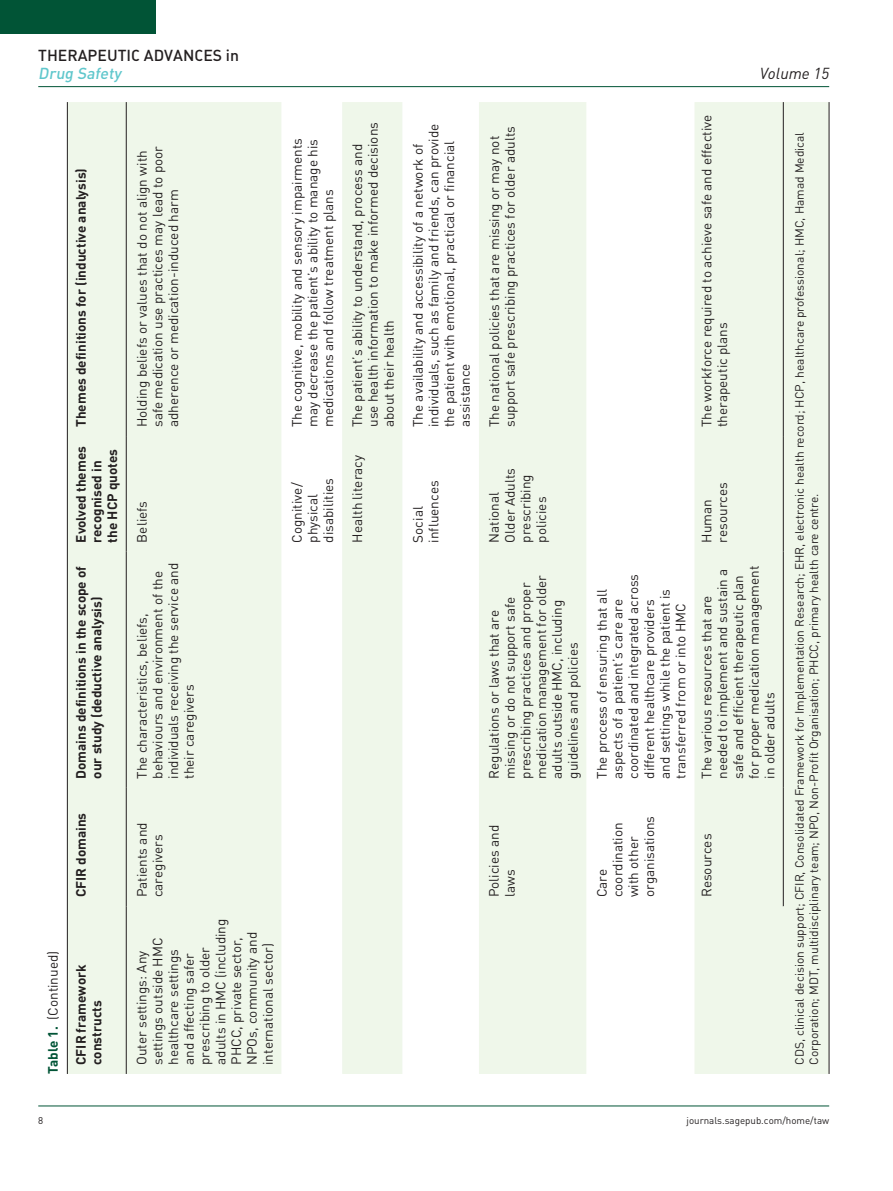
<style>
.page{position:relative;width:893px;height:1191px;background:#fff}
.page>*{position:absolute;margin:0;border:0;box-sizing:border-box;transform-origin:0 0}
.t1{font:15.75px "DIN Medium Alternate";color:#231f20}
.t2{font:italic 15.75px "DIN Medium Alternate";color:#60c7cc}
.t3{font:italic 15.75px "DIN";color:#231f20}
.t4{font:13.5px/15.8px "DIN";color:#231f20}
.t5{font:700 13.5px/15.8px "DIN";color:#231f20}
.t6{font:12px/14.2px "DIN";color:#231f20}
.t7{font:9.75px "DIN";color:#231f20}
.s1{font-weight:700;color:#015436}
</style>
<div class="page">
<hr style="left:38px;top:1105px;width:791px;height:1px;background:#015436">
<div style="left:0;top:0;width:155px;height:34px;background:#015436"></div>
<hr style="left:38px;top:86px;width:791px;height:1px;background:#015436">
<div style="left:763px;top:102px;width:66px;height:972px;background:#eff7ea"></div>
<hr style="left:829px;top:102px;width:1px;height:972px;background:#231f20">
<div style="left:68px;top:102px;width:715px;height:972px;background:#eff7ea"></div>
<svg style="left:282px;top:102px;width:412px;height:972px"></svg>
<hr style="left:126px;top:906px;width:1px;height:168px;background:#231f20">
<hr style="left:126px;top:788px;width:1px;height:118px;background:#231f20">
<hr style="left:126px;top:551px;width:1px;height:237px;background:#231f20">
<hr style="left:126px;top:436px;width:1px;height:115px;background:#231f20">
<hr style="left:126px;top:102px;width:1px;height:334px;background:#231f20">
<hr style="left:783px;top:788px;width:1px;height:118px;background:#231f20">
<hr style="left:783px;top:551px;width:1px;height:237px;background:#231f20">
<hr style="left:783px;top:436px;width:1px;height:115px;background:#231f20">
<hr style="left:783px;top:102px;width:1px;height:334px;background:#231f20">
<hr style="left:67px;top:102px;width:1px;height:972px;background:#231f20">
<p class="t1" style="left:38px;top:45px;width:202px">THERAPEUTIC ADVANCES IN</p>
<p class="t2" style="left:38px;top:63px;width:84px">Drug Safety</p>
<p class="t5" style="left:72px;top:427px;width:260px;rotate:-90deg">Themes definitions for (inductive analysis)</p>
<p class="t5" style="left:72px;top:542px;width:98px;rotate:-90deg">Evolved themes recognised in the HCP quotes</p>
<p class="t5" style="left:72px;top:779px;width:214px;rotate:-90deg">Domains definitions in the scope of our study (deductive analysis)</p>
<p class="t5" style="left:72px;top:897px;width:86px;rotate:-90deg">CFIR domains</p>
<p class="t4" style="left:45px;top:1074px;width:125px;rotate:-90deg"><span class="s1">Table 1.</span> (Continued)</p>
<p class="t5" style="left:72px;top:1065px;width:102px;rotate:-90deg">CFIR framework constructs</p>
<p class="t4" style="left:134px;top:427px;width:283px;rotate:-90deg">Holding beliefs or values that do not align with safe medication use practices may lead to poor adherence or medication-induced harm</p>
<p class="t4" style="left:134px;top:542px;width:43px;rotate:-90deg">Beliefs</p>
<p class="t4" style="left:134px;top:779px;width:217px;rotate:-90deg">The characteristics, beliefs, behaviours and environment of the individuals receiving the service and their caregivers</p>
<p class="t4" style="left:134px;top:897px;width:76px;rotate:-90deg">Patients and caregivers</p>
<p class="t4" style="left:134px;top:1065px;width:148px;rotate:-90deg">Outer settings: Any settings outside HMC healthcare settings<br>and affecting safer prescribing to older adults in HMC (including<br>PHCC, private sector,<br>NPOs, community and international sector)</p>
<p class="t4" style="left:289px;top:427px;width:291px;text-align:justify;rotate:-90deg">The cognitive, mobility and sensory impairments may decrease the patient’s ability to manage his medications and follow treatment plans</p>
<p class="t4" style="left:289px;top:542px;width:66px;rotate:-90deg">Cognitive/ physical disabilities</p>
<p class="t4" style="left:349px;top:427px;width:306px;rotate:-90deg">The patient’s ability to understand, process and use health information to make informed decisions about their health</p>
<p class="t4" style="left:349px;top:542px;width:89px;rotate:-90deg">Health literacy</p>
<p class="t4" style="left:410px;top:427px;width:305px;rotate:-90deg">The availability and accessibility of a network of individuals, such as family and friends, can provide the patient with emotional, practical or financial assistance</p>
<p class="t4" style="left:410px;top:542px;width:64px;rotate:-90deg">Social influences</p>
<p class="t4" style="left:486px;top:427px;width:302px;rotate:-90deg">The national policies that are missing or may not support safe prescribing practices for older adults</p>
<p class="t4" style="left:486px;top:542px;width:76px;rotate:-90deg">National<br>Older Adults prescribing policies</p>
<p class="t4" style="left:486px;top:779px;width:205px;rotate:-90deg">Regulations or laws that are missing or do not support safe prescribing practices and proper medication management for older adults outside HMC, including guidelines and policies</p>
<p class="t4" style="left:486px;top:897px;width:74px;rotate:-90deg">Policies and laws</p>
<p class="t4" style="left:594px;top:778px;width:206px;rotate:-90deg">The process of ensuring that all aspects of a patient’s care are coordinated and integrated across different healthcare providers<br>and settings while the patient is transferred from or into HMC</p>
<p class="t4" style="left:594px;top:897px;width:83px;rotate:-90deg">Care coordination with other organisations</p>
<p class="t3" style="left:760px;top:63px;width:71px">Volume 15</p>
<p class="t4" style="left:698px;top:427px;width:314px;rotate:-90deg">The workforce required to achieve safe and effective therapeutic plans</p>
<p class="t4" style="left:698px;top:542px;width:62px;rotate:-90deg">Human resources</p>
<p class="t4" style="left:698px;top:778px;width:214px;rotate:-90deg">The various resources that are needed to implement and sustain a safe and efficient therapeutic plan for proper medication management in older adults</p>
<p class="t4" style="left:698px;top:897px;width:65px;rotate:-90deg">Resources</p>
<p class="t6" style="left:792px;top:1065px;width:934px;rotate:-90deg">CDS, clinical decision support; CFIR, Consolidated Framework for Implementation Research; EHR, electronic health record; HCP, healthcare professional; HMC, Hamad Medical<br>Corporation; MDT, multidisciplinary team; NPO, Non-Profit Organisation; PHCC, primary health care centre.</p>
<p class="t7" style="left:38px;top:1114px;width:7px">8</p>
<p class="t7" style="left:687px;top:1114px;width:144px">journals.sagepub.com/home/taw</p>
</div>
